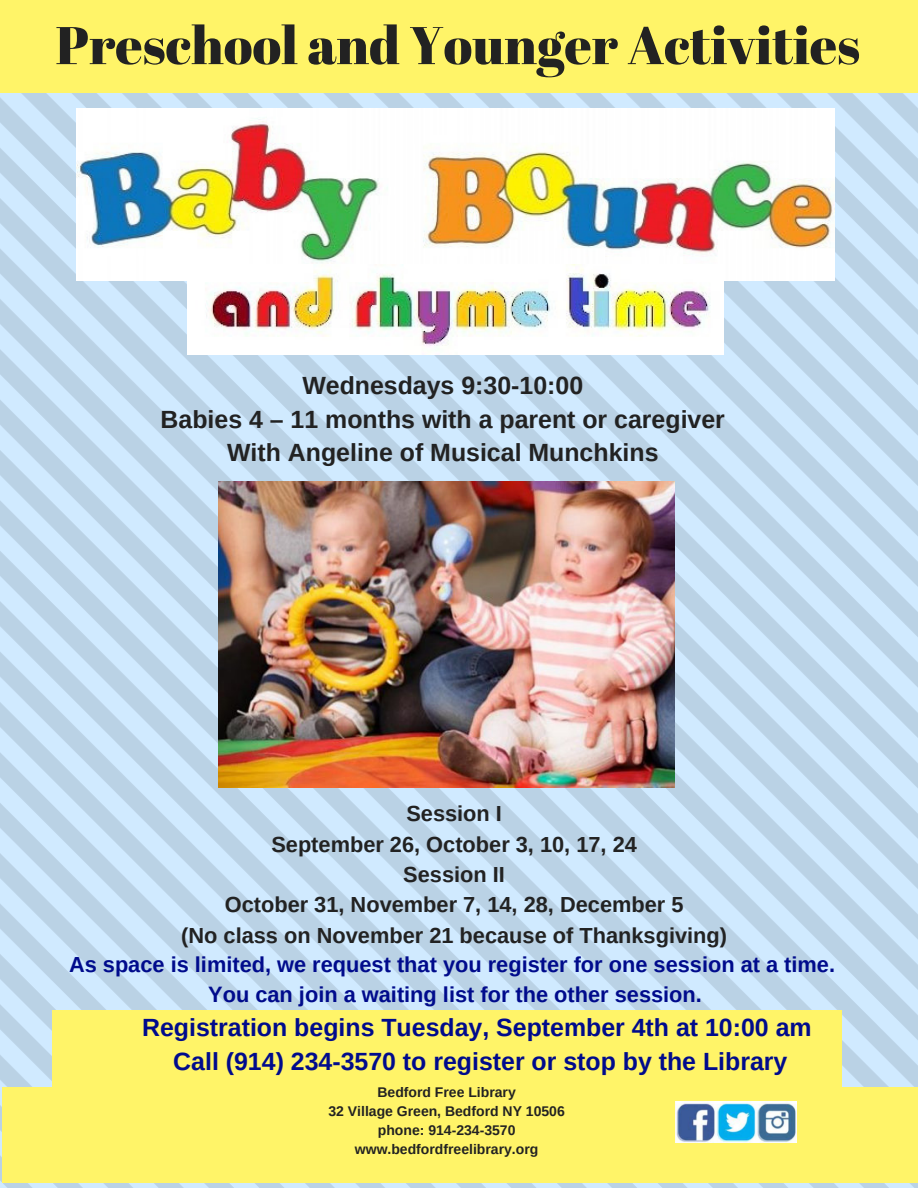
<style>
.page{position:relative;width:918px;height:1188px;background:#fff}
.page>*{position:absolute;margin:0;border:0;box-sizing:border-box;transform-origin:0 0}
.t1{font:52.95px "Abril Fatface";color:#222}
.t2{font:700 24.9px/33.8px "Arimo";color:#000b8c;text-align:center}
.t3{font:700 24.9px/33.8px "Arimo";color:#222;text-align:center}
.t4{font:700 21.75px/30.3px "Arimo";color:#222;text-align:center}
.t5{font:700 21.75px/30.3px "Arimo";color:#000b8c;text-align:center}
.t6{font:700 13.95px/19.2px "Arimo";color:#222;text-align:center}
</style>
<div class="page">
<img style="left:0;top:92px;width:918px;height:1096px">
<img style="left:76px;top:108px;width:759px;height:172px">
<img style="left:188px;top:264px;width:535px;height:90px">
<div style="left:0;top:0;width:918px;height:92px;background:#fff468"></div>
<div style="left:2px;top:1087px;width:916px;height:95px;background:#fff468"></div>
<img style="left:675px;top:1101px;width:121px;height:42px">
<div style="left:52px;top:1010px;width:789px;height:77px;background:#fff468"></div>
<img style="left:218px;top:482px;width:457px;height:306px">
<h1 class="t1" style="left:56px;top:8px;width:806px">Preschool and Younger Activities</h1>
<p class="t3" style="left:161px;top:368px;width:566px">Wednesdays 9:30-10:00<br>Babies 4 – 11 months with a parent or caregiver<br>With Angeline of Musical Munchkins</p>
<p class="t4" style="left:181px;top:799px;width:547px">Session I<br>September 26, October 3, 10, 17, 24<br>Session II<br>October 31, November 7, 14, 28, December 5<br>(No class on November 21 because of Thanksgiving)</p>
<p class="t5" style="left:69px;top:949px;width:768px">As space is limited, we request that you register for one session at a time.<br>You can join a waiting list for the other session.</p>
<p class="t2" style="left:142px;top:1011px;width:671px">Registration begins Tuesday, September 4th at 10:00 am<br>Call (914) 234-3570 to register or stop by the Library</p>
<p class="t6" style="left:328px;top:1082px;width:238px">Bedford Free Library<br>32 Village Green, Bedford NY 10506 phone: 914-234-3570 www.bedfordfreelibrary.org</p>
</div>
